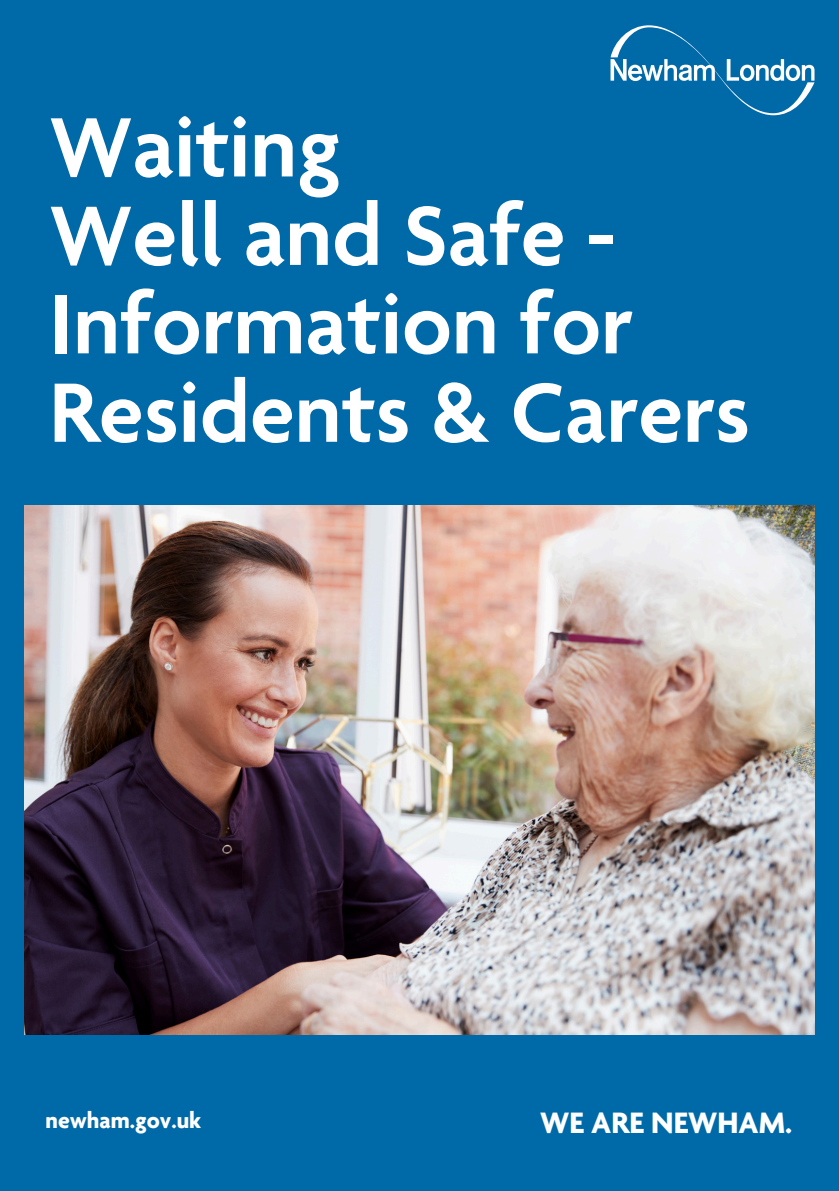
<style>
.page{position:relative;width:839px;height:1191px;background:#fff}
.page>*{position:absolute;margin:0;border:0;box-sizing:border-box;transform-origin:0 0}
.t1{font:600 91.2px/88.4px "Agenda";color:#fff}
.t2{font:700 32px "Agenda";color:#fff}
.t3{font:700 24px "Agenda";color:#fff}
</style>
<div class="page">
<div style="left:0;top:0;width:838px;height:1190px;background:#0069a8"></div>
<img style="left:25px;top:505px;width:789px;height:529px">
<svg style="left:610px;top:25px;width:204px;height:90px"></svg>
<p class="t1" style="left:49px;top:113px;width:702px">Waiting<br>Well and Safe -<br>Information for<br>Residents &amp; Carers</p>
<p class="t3" style="left:46px;top:1111px;width:157px">newham.gov.uk</p>
<p class="t2" style="left:540px;top:1111px;width:253px">WE ARE NEWHAM.</p>
</div>
